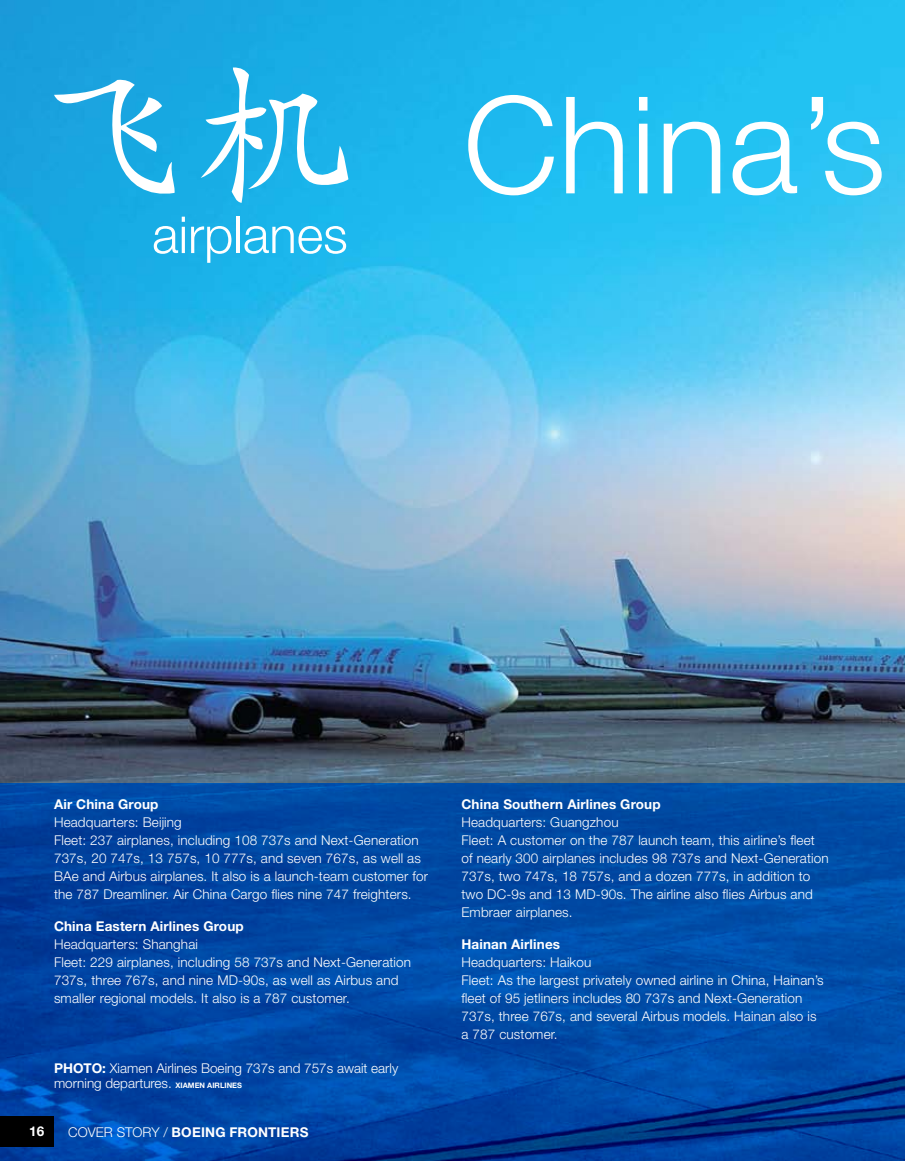
<style>
.page{position:relative;width:905px;height:1161px;background:#fff}
.page>*{position:absolute;margin:0;border:0;box-sizing:border-box;transform-origin:0 0}
.t1{font:300 135px "Helvetica Neue";color:#fff}
.t2{font:300 51px "Helvetica Neue";color:#fff}
.t3{font:300 13.5px/18px "Helvetica Neue";letter-spacing:.01em;color:#fff}
.t4{font:700 13.5px "Helvetica Neue";letter-spacing:.01em;color:#fff}
.s1{font-weight:700}
.s2{font-weight:700;font-size:7.5px}
.s3{font-weight:300}
</style>
<div class="page">
<img style="left:0;top:0;width:904px;height:783px">
<svg style="left:0;top:783px;width:904px;height:378px;fill:#0048a4"></svg>
<div style="left:0;top:1116px;width:54px;height:31px;background:#000"></div>
<svg style="left:54px;top:79px;width:121px;height:122px"></svg>
<svg style="left:201px;top:67px;width:147px;height:136px"></svg>
<h2 class="t2" style="left:152px;top:204px;width:197px">airplanes</h2>
<h1 class="t1" style="left:463px;top:63px;width:424px">China’s</h1>
<p class="t4" style="left:54px;top:796px;width:106px">Air China Group</p>
<p class="t3" style="left:54px;top:813px;width:375px">Headquarters: Beijing<br>Fleet: 237 airplanes, including 108 737s and Next-Generation 737s, 20 747s, 13 757s, 10 777s, and seven 767s, as well as BAe and Airbus airplanes. It also is a launch-team customer for the 787 Dreamliner. Air China Cargo flies nine 747 freighters.</p>
<p class="t4" style="left:54px;top:918px;width:191px">China Eastern Airlines Group</p>
<p class="t3" style="left:54px;top:935px;width:358px">Headquarters: Shanghai<br>Fleet: 229 airplanes, including 58 737s and Next-Generation 737s, three 767s, and nine MD-90s, as well as Airbus and smaller regional models. It also is a 787 customer.</p>
<p class="t3" style="left:54px;top:1060px;width:346px;line-height:15px"><span class="s1">PHOTO:</span> Xiamen Airlines Boeing 737s and 757s await early morning departures. <span class="s2">XIAM EN AIRLINES</span></p>
<p class="t4" style="left:29px;top:1123px;width:17px">16</p>
<p class="t4" style="left:68px;top:1123px;width:242px"><span class="s3">COVER STORY /</span> BOEING FRONTIERS</p>
<p class="t4" style="left:461px;top:796px;width:201px">China Southern Airlines Group</p>
<p class="t3" style="left:461px;top:813px;width:369px">Headquarters: Guangzhou<br>Fleet: A customer on the 787 launch team, this airline’s fleet of nearly 300 airplanes includes 98 737s and Next-Generation 737s, two 747s, 18 757s, and a dozen 777s, in addition to two DC-9s and 13 MD-90s. The airline also flies Airbus and Embraer airplanes.</p>
<p class="t4" style="left:461px;top:936px;width:100px">Hainan Airlines</p>
<p class="t3" style="left:461px;top:953px;width:364px">Headquarters: Haikou<br>Fleet: As the largest privately owned airline in China, Hainan’s fleet of 95 jetliners includes 80 737s and Next-Generation 737s, three 767s, and several Airbus models. Hainan also is a 787 customer.</p>
</div>
